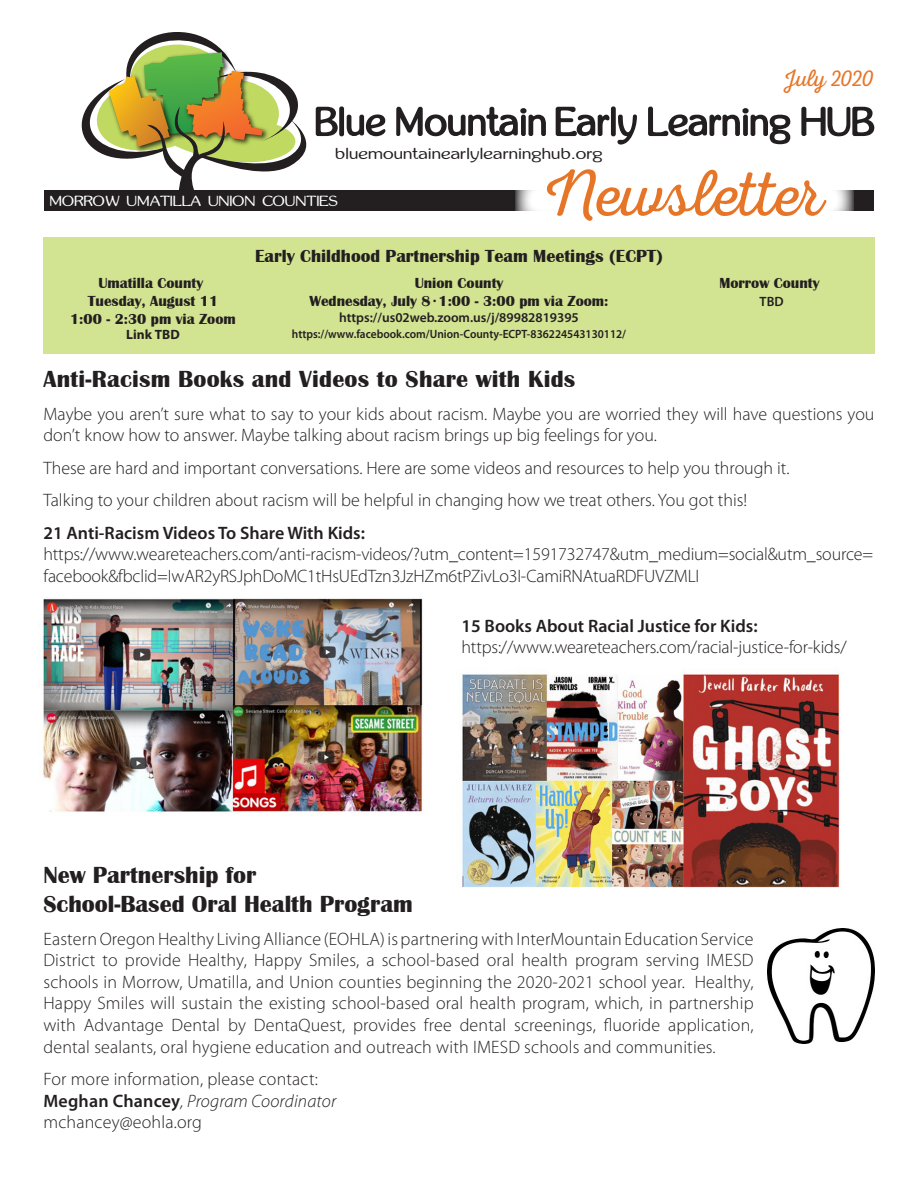
<style>
.page{position:relative;width:918px;height:1188px;background:#fff}
.page>*{position:absolute;margin:0;border:0;box-sizing:border-box;transform-origin:0 0}
.t1{font:66px "Nexa Rust Script L 0";letter-spacing:.015em;color:#e67527}
.t2{font:700 24px/28.8px "Britannic";color:#231f20}
.t3{font:24px "Nexa Rust Script L 0";color:#e67527}
.t4{font:300 18px/21.6px "Myriad Pro";color:#231f20}
.t5{font:600 18px "Myriad Pro";color:#231f20}
.t6{font:700 18px "Britannic";color:#231f20}
.t7{font:italic 300 18px "Myriad Pro";letter-spacing:.01em;color:#231f20}
.t8{font:15.9px "inglobal";color:#231f20;scale:1.18 1}
.t9{font:700 15px/18px "Britannic";color:#231f20;text-align:center}
.t10{font:14.7px "inglobal";color:#fff;scale:1.16 1}
.t11{font:600 13.5px "Myriad Pro";color:#231f20}
.t12{font:700 13.5px "Myriad Pro";color:#231f20}
.t13{font:600 12px "Myriad Pro";color:#231f20;scale:.95 1}
.s1{font-size:9px}
.s2{font-weight:600;font-style:normal}
</style>
<div class="page">
<div style="left:44px;top:190px;width:830px;height:20px;background:#231f20"></div>
<svg style="left:81px;top:32px;width:257px;height:158px"></svg>
<div style="left:339px;top:106px;width:5px;height:30px;border:2px solid #231f20;border-radius:2px"></div>
<svg style="left:346px;top:114px;width:40px;height:23px"></svg>
<svg style="left:396px;top:106px;width:150px;height:31px"></svg>
<svg style="left:555px;top:106px;width:55px;height:31px"></svg>
<div style="left:611px;top:106px;width:5px;height:30px;border:2px solid #231f20;border-radius:2px"></div>
<svg style="left:617px;top:114px;width:20px;height:31px"></svg>
<svg style="left:648px;top:106px;width:143px;height:39px"></svg>
<svg style="left:801px;top:106px;width:74px;height:31px"></svg>
<div style="left:515px;top:174px;width:339px;height:52px;background:#fff"></div>
<div style="left:43px;top:238px;width:832px;height:116px;background:#d2e392"></div>
<img style="left:43px;top:598px;width:380px;height:214px">
<img style="left:462px;top:674px;width:378px;height:214px">
<img style="left:767px;top:929px;width:108px;height:115px">
<p class="t3" style="left:785px;top:65px;width:90px">July 2020</p>
<p class="t8" style="left:335px;top:144px;width:229px">bluemountainearlylearninghub.org</p>
<p class="t1" style="left:545px;top:158px;width:281px">Newsletter</p>
<p class="t10" style="left:50px;top:192px;width:250px">MORROW UMATILLA UNION COUNTIES</p>
<p class="t9" style="left:70px;top:274px;width:167px">Umatilla County<br>Tuesday, August 11<br>1:00 - 2:30 pm via Zoom</p>
<p class="t12" style="left:126px;top:326px;width:55px">Link TBD</p>
<p class="t6" style="left:255px;top:246px;width:409px">Early Childhood Partnership Team Meetings (ECPT)</p>
<p class="t9" style="left:415px;top:274px;width:90px">Union County</p>
<p class="t9" style="left:309px;top:292px;width:301px">Wednesday, July 8 <span class="s1">•</span> 1:00 - 3:00 pm via Zoom:</p>
<p class="t11" style="left:339px;top:309px;width:241px">https://us02web.zoom.us/j/89982819395</p>
<p class="t13" style="left:292px;top:327px;width:353px">https://www.facebook.com/Union-County-ECPT-836224543130112/</p>
<p class="t9" style="left:719px;top:274px;width:102px">Morrow County</p>
<p class="t11" style="left:760px;top:292px;width:26px">TBD</p>
<p class="t2" style="left:43px;top:365px;width:533px">Anti-Racism Books and Videos to Share with Kids</p>
<p class="t4" style="left:43px;top:403px;width:833px">Maybe you aren’t sure what to say to your kids about racism. Maybe you are worried they will have questions you don’t know how to answer. Maybe talking about racism brings up big feelings for you.</p>
<p class="t4" style="left:43px;top:457px;width:748px">These are hard and important conversations. Here are some videos and resources to help you through it.</p>
<p class="t4" style="left:43px;top:489px;width:705px">Talking to your children about racism will be helpful in changing how we treat others. You got this!</p>
<p class="t5" style="left:43px;top:521px;width:323px">21 Anti-Racism Videos To Share With Kids:</p>
<p class="t4" style="left:43px;top:543px;width:831px">https://www.weareteachers.com/anti-racism-videos/?utm_content=1591732747&amp;utm_medium=social&amp;utm_source= facebook&amp;fbclid=IwAR2yRSJphDoMC1tHsUEdTzn3JzHZm6tPZivLo3I-CamiRNAtuaRDFUVZMLI</p>
<p class="t5" style="left:462px;top:614px;width:298px">15 Books About Racial Justice for Kids:</p>
<p class="t4" style="left:462px;top:636px;width:387px">https://www.weareteachers.com/racial-justice-for-kids/</p>
<p class="t2" style="left:43px;top:861px;width:371px">New Partnership for<br>School-Based Oral Health Program</p>
<p class="t4" style="left:43px;top:928px;width:712px;text-align:justify">Eastern Oregon Healthy Living Alliance (EOHLA) is partnering with InterMountain Education Service District to provide Healthy, Happy Smiles, a school-based oral health program serving IMESD schools in Morrow, Umatilla, and Union counties beginning the 2020-2021 school year. Healthy, Happy Smiles will sustain the existing school-based oral health program, which, in partnership with Advantage Dental by DentaQuest, provides free dental screenings, fluoride application, dental sealants, oral hygiene education and outreach with IMESD schools and communities.</p>
<p class="t4" style="left:43px;top:1068px;width:276px">For more information, please contact:</p>
<p class="t7" style="left:43px;top:1090px;width:294px"><span class="s2">Meghan Chancey</span>, Program Coordinator</p>
<p class="t4" style="left:43px;top:1111px;width:160px">mchancey@eohla.org</p>
</div>
